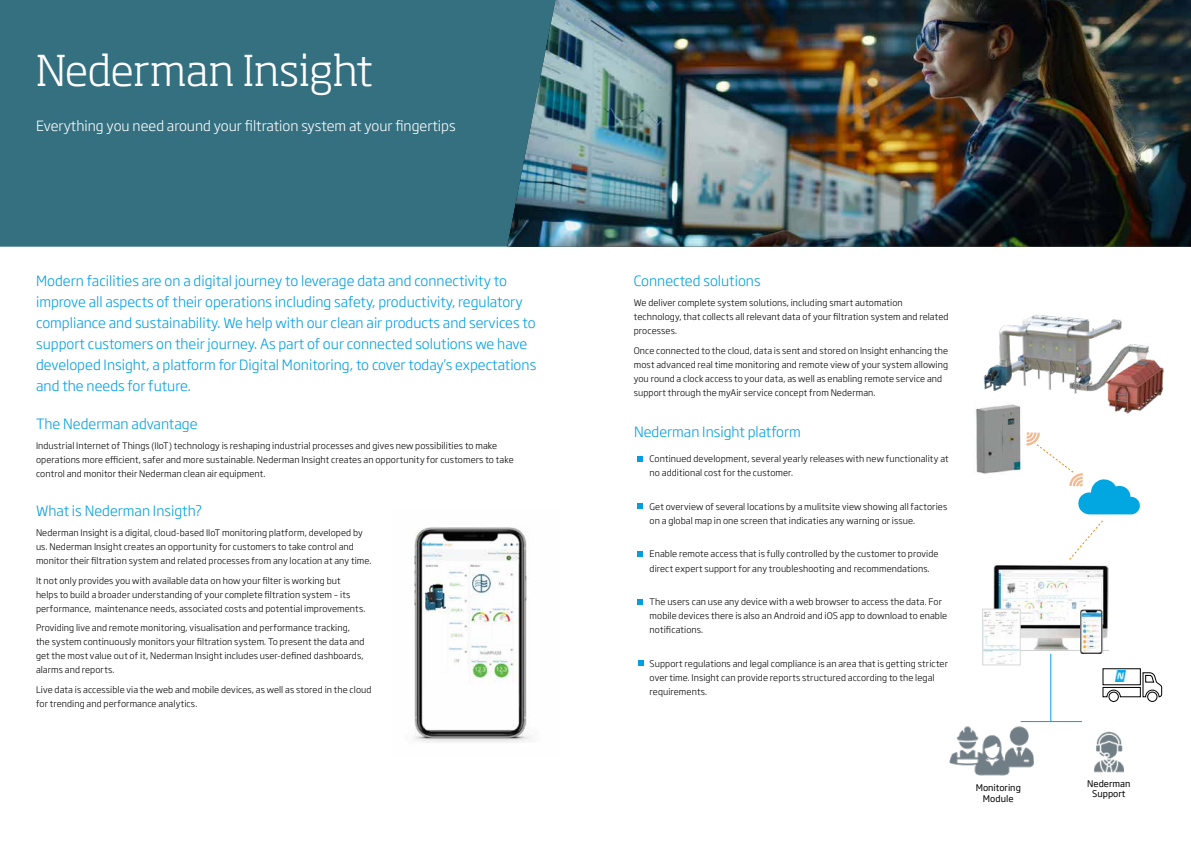
<style>
.page{position:relative;width:1191px;height:842px;background:#fff}
.page>*{position:absolute;margin:0;border:0;box-sizing:border-box;transform-origin:0 0}
.t1{font:300 42px "Soho Pro";color:#fff}
.t2{font:300 14px/21px "Soho Gothic Pro";color:#009fe3}
.t3{font:300 14px "Soho Gothic Pro";color:#fff}
.t4{font:300 9px/14px "Soho Gothic Pro";letter-spacing:.01em;color:#000}
.t5{font:9px/10.8px "Soho Gothic Pro";color:#000;text-align:center}
</style>
<div class="page">
<div style="left:0;top:0;width:507px;height:247px;background:#347080"></div>
<img style="left:507px;top:0;width:684px;height:247px">
<svg style="left:637px;top:456px;width:5px;height:6px"></svg>
<svg style="left:637px;top:551px;width:5px;height:5px"></svg>
<svg style="left:637px;top:503px;width:5px;height:6px"></svg>
<svg style="left:638px;top:661px;width:5px;height:5px"></svg>
<svg style="left:637px;top:599px;width:5px;height:5px"></svg>
<img style="left:414px;top:527px;width:116px;height:215px">
<img style="left:976px;top:438px;width:46px;height:36px">
<img style="left:993px;top:563px;width:115px;height:91px">
<img style="left:949px;top:722px;width:94px;height:54px">
<img style="left:1073px;top:722px;width:51px;height:51px">
<div style="left:1108px;top:692px;width:10px;height:10px;border:1px solid #000;border-radius:50%"></div>
<div style="left:1147px;top:692px;width:10px;height:10px;border:1px solid #000;border-radius:50%"></div>
<svg style="left:1102px;top:668px;width:38px;height:3px"></svg>
<svg style="left:1102px;top:671px;width:60px;height:26px"></svg>
<svg style="left:1026px;top:438px;width:113px;height:76px"></svg>
<svg style="left:1069px;top:520px;width:34px;height:40px"></svg>
<hr style="left:1050px;top:654px;width:1px;height:67px;background:#009fe3">
<hr style="left:1020px;top:721px;width:62px;height:1px;background:#009fe3">
<img style="left:984px;top:611px;width:34px;height:52px">
<div style="left:982px;top:609px;width:38px;height:56px;border:1px solid #d9d9d9"></div>
<img style="left:975px;top:314px;width:189px;height:124px">
<h1 class="t1" style="left:36px;top:38px;width:339px">Nederman Insight</h1>
<h2 class="t3" style="left:36px;top:115px;width:421px">Everything you need around your filtration system at your fingertips</h2>
<p class="t2" style="left:36px;top:270px;width:501px">Modern facilities are on a digital journey to leverage data and connectivity to improve all aspects of their operations including safety, productivity, regulatory compliance and sustainability. We help with our clean air products and services to support customers on their journey. As part of our connected solutions we have developed Insight, a platform for Digital Monitoring, to cover today’s expectations and the needs for future.</p>
<h2 class="t2" style="left:36px;top:413px;width:163px">The Nederman advantage</h2>
<p class="t4" style="left:36px;top:438px;width:479px">Industrial Internet of Things (IIoT) technology is reshaping industrial processes and gives new possibilities to make operations more efficient, safer and more sustainable. Nederman Insight creates an opportunity for customers to take control and monitor their Nederman clean air equipment.</p>
<h2 class="t2" style="left:36px;top:500px;width:168px">What is Nederman Insigth?</h2>
<p class="t4" style="left:36px;top:525px;width:337px">Nederman Insight is a digital, cloud-based IIoT monitoring platform, developed by us. Nederman Insight creates an opportunity for customers to take control and monitor their filtration system and related processes from any location at any time.</p>
<p class="t4" style="left:36px;top:573px;width:331px">It not only provides you with available data on how your filter is working but<br>helps to build a broader understanding of your complete filtration system – its performance, maintenance needs, associated costs and potential improvements.</p>
<p class="t4" style="left:36px;top:620px;width:330px">Providing live and remote monitoring, visualisation and performance tracking, the system continuously monitors your filtration system. To present the data and get the most value out of it, Nederman Insight includes user-defined dashboards, alarms and reports.</p>
<p class="t4" style="left:36px;top:682px;width:337px">Live data is accessible via the web and mobile devices, as well as stored in the cloud for trending and performance analytics.</p>
<h2 class="t2" style="left:634px;top:270px;width:128px">Connected solutions</h2>
<p class="t4" style="left:634px;top:295px;width:316px">We deliver complete system solutions, including smart automation technology, that collects all relevant data of your filtration system and related processes.</p>
<p class="t4" style="left:634px;top:343px;width:316px">Once connected to the cloud, data is sent and stored on Insight enhancing the most advanced real time monitoring and remote view of your system allowing you round a clock access to your data, as well as enabling remote service and support through the myAir service concept from Nederman.</p>
<h2 class="t2" style="left:634px;top:421px;width:168px">Nederman Insight platform</h2>
<p class="t4" style="left:649px;top:451px;width:301px">Continued development, several yearly releases with new functionality at no additional cost for the customer.</p>
<p class="t4" style="left:649px;top:499px;width:299px">Get overview of several locations by a mulitsite view showing all factories on a global map in one screen that indicaties any warning or issue.</p>
<p class="t4" style="left:649px;top:547px;width:290px">Enable remote access that is fully controlled by the customer to provide direct expert support for any troubleshooting and recommendations.</p>
<p class="t4" style="left:649px;top:594px;width:299px">The users can use any device with a web browser to access the data. For mobile devices there is also an Android and iOS app to download to enable notifications.</p>
<p class="t4" style="left:649px;top:656px;width:300px">Support regulations and legal compliance is an area that is getting stricter over time. Insight can provide reports structured according to the legal requirements.</p>
<p class="t5" style="left:975px;top:782px;width:47px">Monitoring<br>Module</p>
<p class="t5" style="left:1087px;top:777px;width:45px">Nederman<br>Support</p>
</div>
